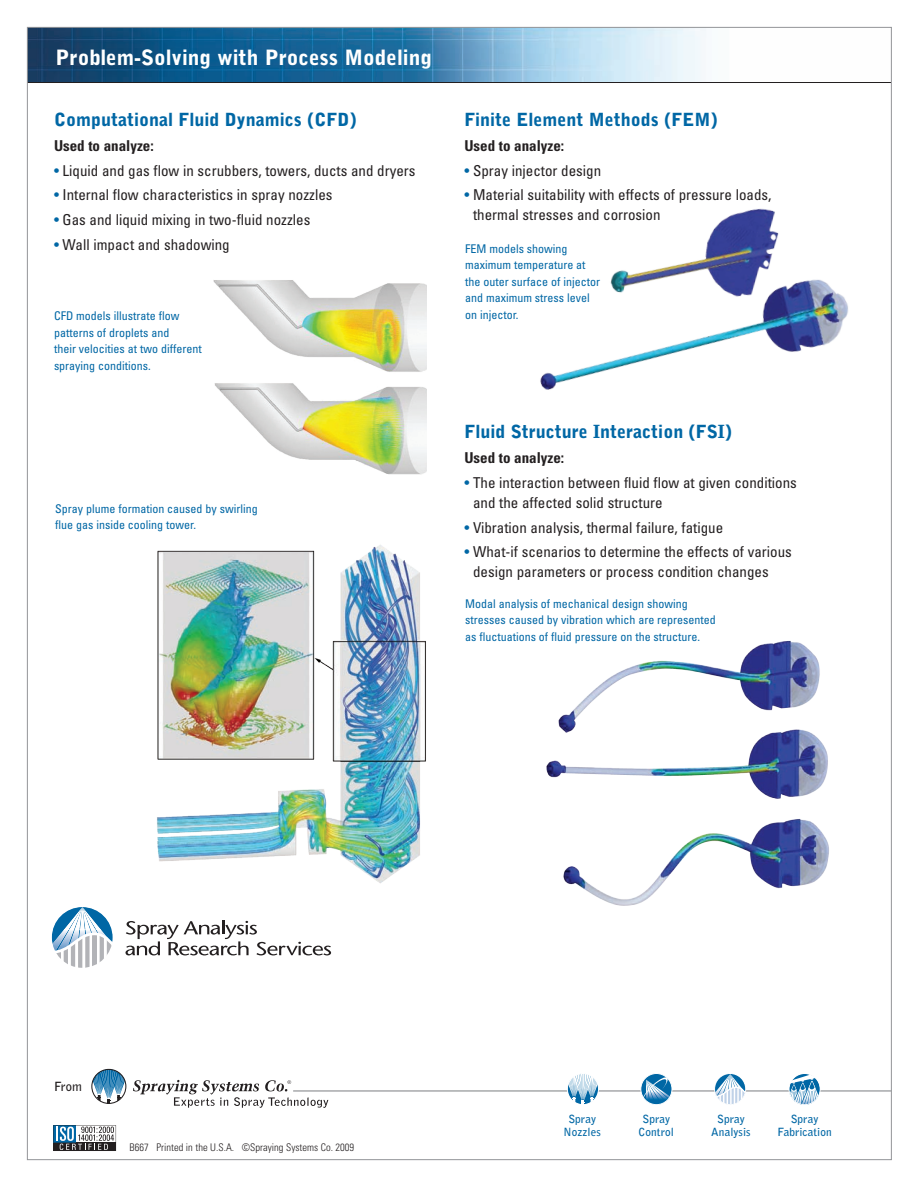
<style>
.page{position:relative;width:918px;height:1188px;background:#fff}
.page>*{position:absolute;margin:0;border:0;box-sizing:border-box;transform-origin:0 0}
._14pt_blk_subhead{font:900 21px "Bell Gothic";color:#fff}
._11_black{font:900 18px "Bell Gothic";color:#0067a5}
.body{font:condensed 15px/19.5px "Univers";color:#231f20}
.body-2{font:700 condensed 15px "Univers";color:#231f20}
.t1{font:700 12.6px "Bell Gothic";color:#231f20}
.body-3{font:condensed 12px/16.5px "Univers";color:#0067a5}
.t2{font:700 11.25px "Bell Gothic";letter-spacing:.005em;color:#0067a5}
.t3{font:300 condensed 10.5px "Univers";color:#231f20}
.s1{color:#0067a5}
</style>
<div class="page">
<img style="left:29px;top:29px;width:677px;height:53px">
<hr style="left:27px;top:82px;width:864px;height:1px;background:#231f20">
<img style="left:213px;top:280px;width:214px;height:195px">
<svg style="left:53px;top:1125px;width:63px;height:26px"></svg>
<svg style="left:91px;top:1069px;width:35px;height:35px"></svg>
<svg style="left:133px;top:1080px;width:195px;height:28px"></svg>
<hr style="left:293px;top:1090px;width:598px;height:2px;background:#8a8c8f">
<svg style="left:567px;top:1074px;width:32px;height:31px"></svg>
<svg style="left:640px;top:1073px;width:32px;height:32px"></svg>
<svg style="left:714px;top:1074px;width:32px;height:31px"></svg>
<svg style="left:789px;top:1074px;width:32px;height:31px"></svg>
<svg style="left:125px;top:921px;width:206px;height:34px"></svg>
<svg style="left:53px;top:908px;width:59px;height:59px"></svg>
<div style="left:50px;top:905px;width:65px;height:65px;border:2px solid #fff;border-radius:50%"></div>
<img style="left:546px;top:640px;width:283px;height:266px">
<img style="left:540px;top:208px;width:308px;height:182px">
<img style="left:157px;top:545px;width:269px;height:338px">
<p class="_14pt_blk_subhead" style="left:56px;top:45px;width:378px">Problem-Solving with Process Modeling</p>
<p class="_11_black" style="left:54px;top:109px;width:304px">Computational Fluid Dynamics (CFD)</p>
<p class="body-2" style="left:54px;top:136px;width:101px">Used to analyze:</p>
<p class="body" style="left:54px;top:160px;width:363px"><span class="s1">•</span> Liquid and gas flow in scrubbers, towers, ducts and dryers</p>
<p class="body" style="left:54px;top:185px;width:280px"><span class="s1">•</span> Internal flow characteristics in spray nozzles</p>
<p class="body" style="left:54px;top:210px;width:258px"><span class="s1">•</span> Gas and liquid mixing in two-fluid nozzles</p>
<p class="body" style="left:54px;top:235px;width:177px"><span class="s1">•</span> Wall impact and shadowing</p>
<p class="_11_black" style="left:464px;top:109px;width:255px">Finite Element Methods (FEM)</p>
<p class="body-2" style="left:464px;top:136px;width:101px">Used to analyze:</p>
<p class="body" style="left:464px;top:160px;width:138px"><span class="s1">•</span> Spray injector design</p>
<p class="body" style="left:473px;top:185px;width:300px;text-indent:-9px"><span class="s1">•</span> Material suitability with effects of pressure loads, thermal stresses and corrosion</p>
<p class="body-3" style="left:465px;top:240px;width:137px">FEM models showing maximum temperature at the outer surface of injector and maximum stress level</p>
<p class="body-3" style="left:54px;top:307px;width:127px">CFD models illustrate flow</p>
<p class="body-3" style="left:465px;top:306px;width:55px">on injector.</p>
<p class="body-3" style="left:54px;top:324px;width:149px">patterns of droplets and<br>their velocities at two different spraying conditions.</p>
<p class="body-3" style="left:55px;top:500px;width:204px">Spray plume formation caused by swirling flue gas inside cooling tower.</p>
<p class="_11_black" style="left:464px;top:421px;width:269px">Fluid Structure Interaction (FSI)</p>
<p class="body-2" style="left:464px;top:449px;width:101px">Used to analyze:</p>
<p class="body" style="left:473px;top:473px;width:325px;text-indent:-9px"><span class="s1">•</span> The interaction between fluid flow at given conditions and the affected solid structure</p>
<p class="body" style="left:464px;top:517px;width:260px"><span class="s1">•</span> Vibration analysis, thermal failure, fatigue</p>
<p class="body" style="left:473px;top:542px;width:320px;text-indent:-9px"><span class="s1">•</span> What-if scenarios to determine the effects of various design parameters or process condition changes</p>
<p class="body-3" style="left:465px;top:595px;width:252px">Modal analysis of mechanical design showing stresses caused by vibration which are represented as fluctuations of fluid pressure on the structure.</p>
<p class="t1" style="left:54px;top:1079px;width:29px">From</p>
<p class="t3" style="left:130px;top:1141px;width:226px">B667 Printed in the U.S.A. ©Spraying Systems Co. 2009</p>
<p class="t2" style="left:568px;top:1112px;width:29px">Spray</p>
<p class="t2" style="left:564px;top:1125px;width:39px">Nozzles</p>
<p class="t2" style="left:642px;top:1112px;width:29px">Spray</p>
<p class="t2" style="left:639px;top:1125px;width:37px">Control</p>
<p class="t2" style="left:717px;top:1112px;width:29px">Spray</p>
<p class="t2" style="left:711px;top:1125px;width:41px">Analysis</p>
<p class="t2" style="left:791px;top:1112px;width:29px">Spray</p>
<p class="t2" style="left:777px;top:1125px;width:56px">Fabrication</p>
</div>
